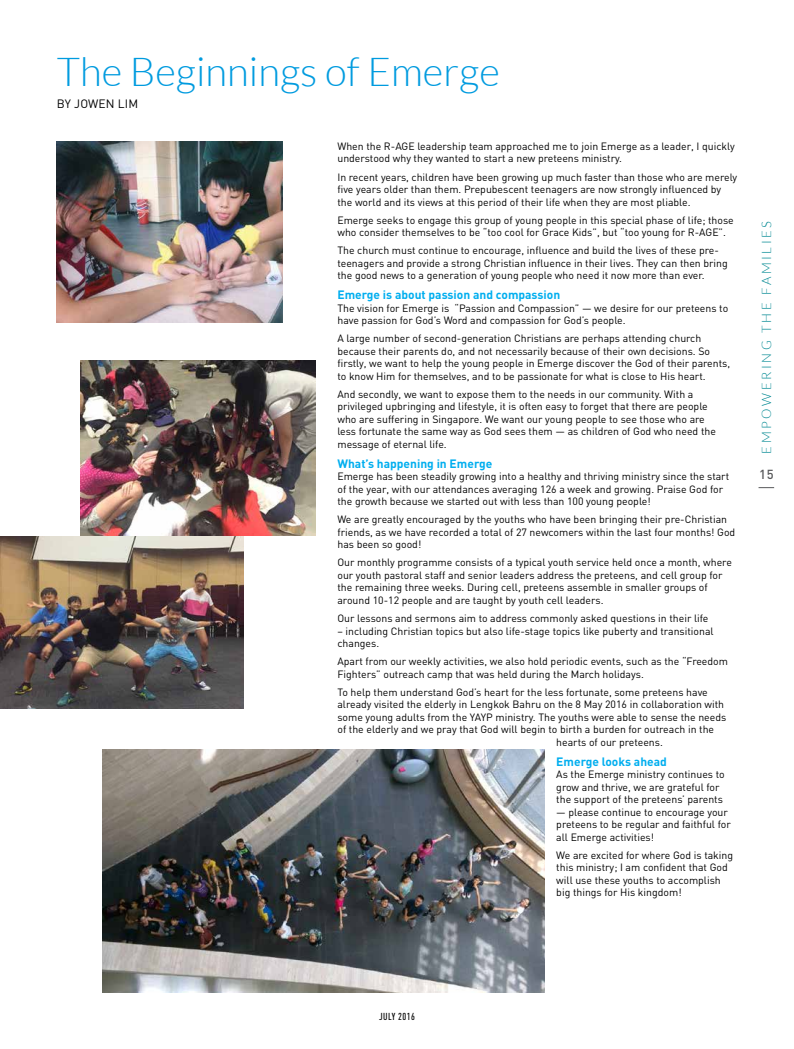
<style>
.page{position:relative;width:794px;height:1049px;background:#fff}
.page>*{position:absolute;margin:0;border:0;box-sizing:border-box;transform-origin:0 0}
.t1{font:300 40px "Lato";color:#009bdf}
.t2{font:300 13px "Lato";letter-spacing:.2em;color:#008892}
.t3{font:500 13px "DIN";color:#58595b}
.t4{font:700 12px "DIN";color:#00aeef}
.t5{font:12px "DIN";letter-spacing:.01em;color:#000}
.t6{font:10.5px/12.5px "DIN";color:#000}
.t7{font:500 condensed 10px "DIN Pro";letter-spacing:.05em;color:#000}
</style>
<div class="page">
<img style="left:57px;top:141px;width:225px;height:181px">
<img style="left:81px;top:360px;width:234px;height:176px">
<img style="left:0;top:536px;width:244px;height:173px">
<img style="left:102px;top:750px;width:443px;height:242px">
<svg style="left:758px;top:487px;width:16px;height:1px"></svg>
<h1 class="t1" style="left:57px;top:50px;width:444px">The Beginnings of Emerge</h1>
<p class="t5" style="left:57px;top:96px;width:83px">BY JOWEN LIM</p>
<p class="t6" style="left:337px;top:140px;width:399px">When the R-AGE leadership team approached me to join Emerge as a leader, I quickly understood why they wanted to start a new preteens ministry.</p>
<p class="t6" style="left:337px;top:170px;width:401px">In recent years, children have been growing up much faster than those who are merely five years older than them. Prepubescent teenagers are now strongly influenced by the world and its views at this period of their life when they are most pliable.</p>
<p class="t6" style="left:337px;top:213px;width:398px">Emerge seeks to engage this group of young people in this special phase of life; those who consider themselves to be “too cool for Grace Kids”, but “too young for R-AGE”.</p>
<p class="t6" style="left:337px;top:244px;width:392px">The church must continue to encourage, influence and build the lives of these pre&shy;teenagers and provide a strong Christian influence in their lives. They can then bring the good news to a generation of young people who need it now more than ever.</p>
<p class="t4" style="left:337px;top:287px;width:224px">Emerge is about passion and compassion</p>
<p class="t6" style="left:337px;top:301px;width:392px">The vision for Emerge is “Passion and Compassion” — we desire for our preteens to have passion for God’s Word and compassion for God’s people.</p>
<p class="t6" style="left:337px;top:332px;width:394px">A large number of second-generation Christians are perhaps attending church because their parents do, and not necessarily because of their own decisions. So firstly, we want to help the young people in Emerge discover the God of their parents, to know Him for themselves, and to be passionate for what is close to His heart.</p>
<p class="t6" style="left:337px;top:388px;width:380px">And secondly, we want to expose them to the needs in our community. With a privileged upbringing and lifestyle, it is often easy to forget that there are people who are suffering in Singapore. We want our young people to see those who are less fortunate the same way as God sees them — as children of God who need the message of eternal life.</p>
<p class="t4" style="left:337px;top:455px;width:156px">What’s happening in Emerge</p>
<p class="t6" style="left:337px;top:470px;width:393px">Emerge has been steadily growing into a healthy and thriving ministry since the start of the year, with our attendances averaging 126 a week and growing. Praise God for the growth because we started out with less than 100 young people!</p>
<p class="t6" style="left:337px;top:513px;width:399px">We are greatly encouraged by the youths who have been bringing their pre-Christian friends, as we have recorded a total of 27 newcomers within the last four months! God has been so good!</p>
<p class="t6" style="left:337px;top:556px;width:396px">Our monthly programme consists of a typical youth service held once a month, where our youth pastoral staff and senior leaders address the preteens, and cell group for the remaining three weeks. During cell, preteens assemble in smaller groups of around 10-12 people and are taught by youth cell leaders.</p>
<p class="t6" style="left:337px;top:612px;width:372px">Our lessons and sermons aim to address commonly asked questions in their life</p>
<p class="t6" style="left:337px;top:624px;width:378px">– including Christian topics but also life-stage topics like puberty and transitional changes.</p>
<p class="t6" style="left:337px;top:655px;width:392px">Apart from our weekly activities, we also hold periodic events, such as the “Freedom<br>Fighters” outreach camp that was held during the March holidays.</p>
<p class="t6" style="left:337px;top:686px;width:372px">To help them understand God’s heart for the less fortunate, some preteens have</p>
<p class="t6" style="left:337px;top:698px;width:388px">already visited the elderly in Lengkok Bahru on the 8 May 2016 in collaboration with</p>
<p class="t6" style="left:337px;top:711px;width:390px">some young adults from the YAYP ministry. The youths were able to sense the needs</p>
<p class="t6" style="left:337px;top:723px;width:378px">of the elderly and we pray that God will begin to birth a burden for outreach in the</p>
<p class="t6" style="left:556px;top:736px;width:108px">hearts of our preteens.</p>
<p class="t4" style="left:556px;top:753px;width:112px">Emerge looks ahead</p>
<p class="t6" style="left:556px;top:768px;width:170px">As the Emerge ministry continues to grow and thrive, we are grateful for the support of the preteens’ parents</p>
<p class="t6" style="left:556px;top:805px;width:176px">— please continue to encourage your preteens to be regular and faithful for all Emerge activities!</p>
<p class="t6" style="left:556px;top:848px;width:178px">We are excited for where God is taking this ministry; I am confident that God will use these youths to accomplish big things for His kingdom!</p>
<p class="t2" style="left:759px;top:454px;width:234px;rotate:-90deg">EMPOWERING THE FAMILIES</p>
<p class="t3" style="left:759px;top:465px;width:16px">15</p>
<p class="t7" style="left:379px;top:1010px;width:37px">JULY 2016</p>
</div>
